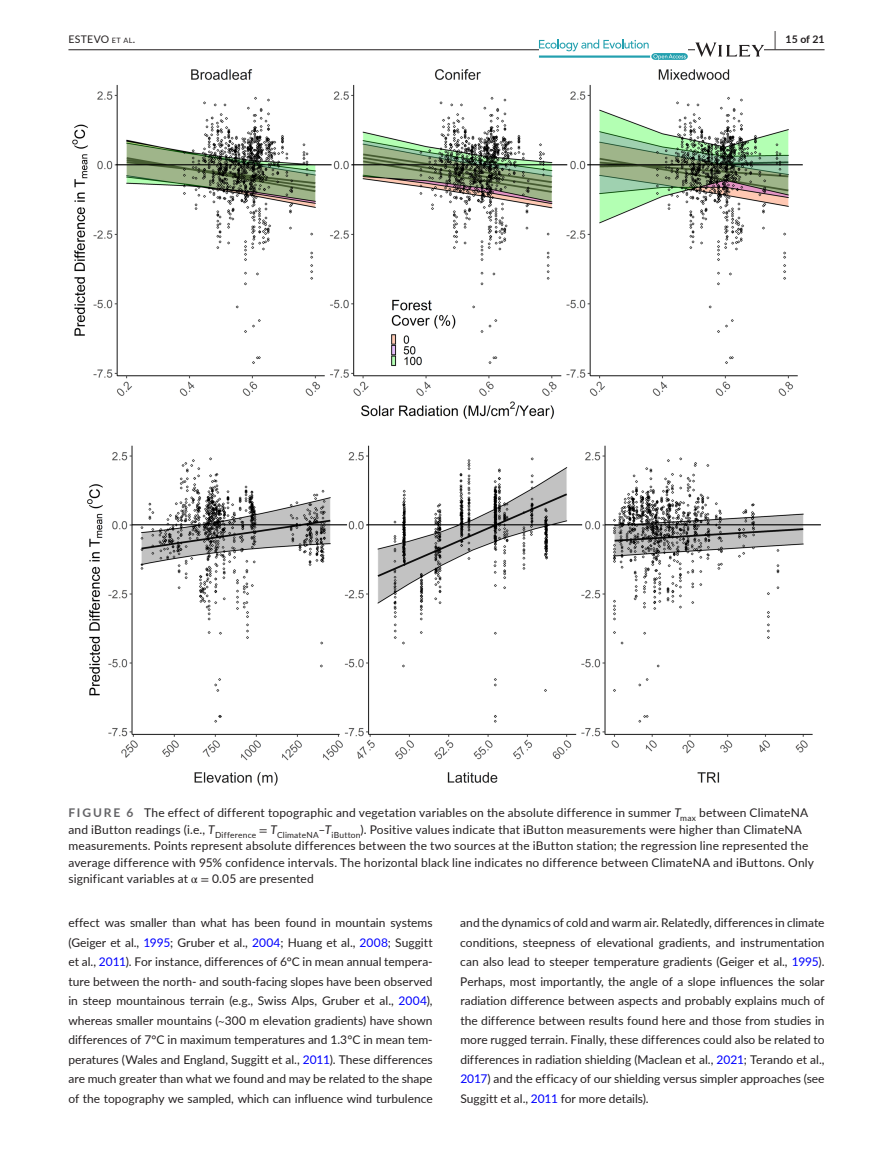
<style>
.page{position:relative;width:893px;height:1174px;background:#fff}
.page>*{position:absolute;margin:0;border:0;box-sizing:border-box;transform-origin:0 0}
.t1{font:12px/19.5px "Lato";letter-spacing:.01em;color:#231f20;text-align:justify}
.t2{font:10.5px "Lato";letter-spacing:.03em;color:#231f20}
.t3{font:700 10.5px "Lato";color:#231f20}
.s1{font-size:7.35px}
.s2{font-size:19.5px}
.s3{font-weight:700;color:#636366}
.s4{font-style:italic}
.s5{font-family:"STIX"}
.s6{color:#00f}
</style>
<div class="page">
<hr style="left:68px;top:49px;width:756px;height:1px;background:#231f20">
<svg style="left:539px;top:39px;width:149px;height:21px"></svg>
<svg style="left:695px;top:42px;width:69px;height:15px"></svg>
<img style="left:72px;top:69px;width:749px;height:716px">
<p class="t2" style="left:68px;top:31px;width:68px">ESTEVO <span class="s1">et al</span>.</p>
<p class="t3" style="left:774px;top:31px;width:52px"><span class="s2">|</span> 15 of 21</p>
<p class="t1" style="left:68px;top:804px;width:747px;line-height:16.5px;text-align:left"><span class="s3">FIGURE 6</span> The effect of different topographic and vegetation variables on the absolute difference in summer <span class="s4">T</span><sub>max</sub> between ClimateNA and iButton readings (i.e., <span class="s4">T</span><sub>Difference</sub> <span class="s5">=</span> <span class="s4">T</span><sub>ClimateNA</sub>–<span class="s4">T</span><sub>iButton</sub>). Positive values indicate that iButton measurements were higher than ClimateNA measurements. Points represent absolute differences between the two sources at the iButton station; the regression line represented the average difference with 95% confidence intervals. The horizontal black line indicates no difference between ClimateNA and iButtons. Only significant variables at <span class="s5">α =</span> 0.05 are presented</p>
<p class="t1" style="left:68px;top:912px;width:366px">effect was smaller than what has been found in mountain systems (Geiger et al., <span class="s6">1995</span>; Gruber et al., <span class="s6">2004</span>; Huang et al., <span class="s6">2008</span>; Suggitt et al., <span class="s6">2011</span>). For instance, differences of 6°C in mean annual tempera&shy;ture between the north- and south-facing slopes have been observed in steep mountainous terrain (e.g., Swiss Alps, Gruber et al., <span class="s6">2004</span>), whereas smaller mountains (<span class="s5">~</span>300 m elevation gradients) have shown differences of 7°C in maximum temperatures and 1.3°C in mean tem&shy;peratures (Wales and England, Suggitt et al., <span class="s6">2011</span>). These differences are much greater than what we found and may be related to the shape of the topography we sampled, which can influence wind turbulence</p>
<p class="t1" style="left:460px;top:912px;width:366px">and the dynamics of cold and warm air. Relatedly, differences in climate conditions, steepness of elevational gradients, and instrumentation can also lead to steeper temperature gradients (Geiger et al., <span class="s6">1995</span>).<br>Perhaps, most importantly, the angle of a slope influences the solar radiation difference between aspects and probably explains much of the difference between results found here and those from studies in more rugged terrain. Finally, these differences could also be related to differences in radiation shielding (Maclean et al., <span class="s6">2021</span>; Terando et al., <span class="s6">2017</span>) and the efficacy of our shielding versus simpler approaches (see Suggitt et al., <span class="s6">2011</span> for more details).</p>
</div>
